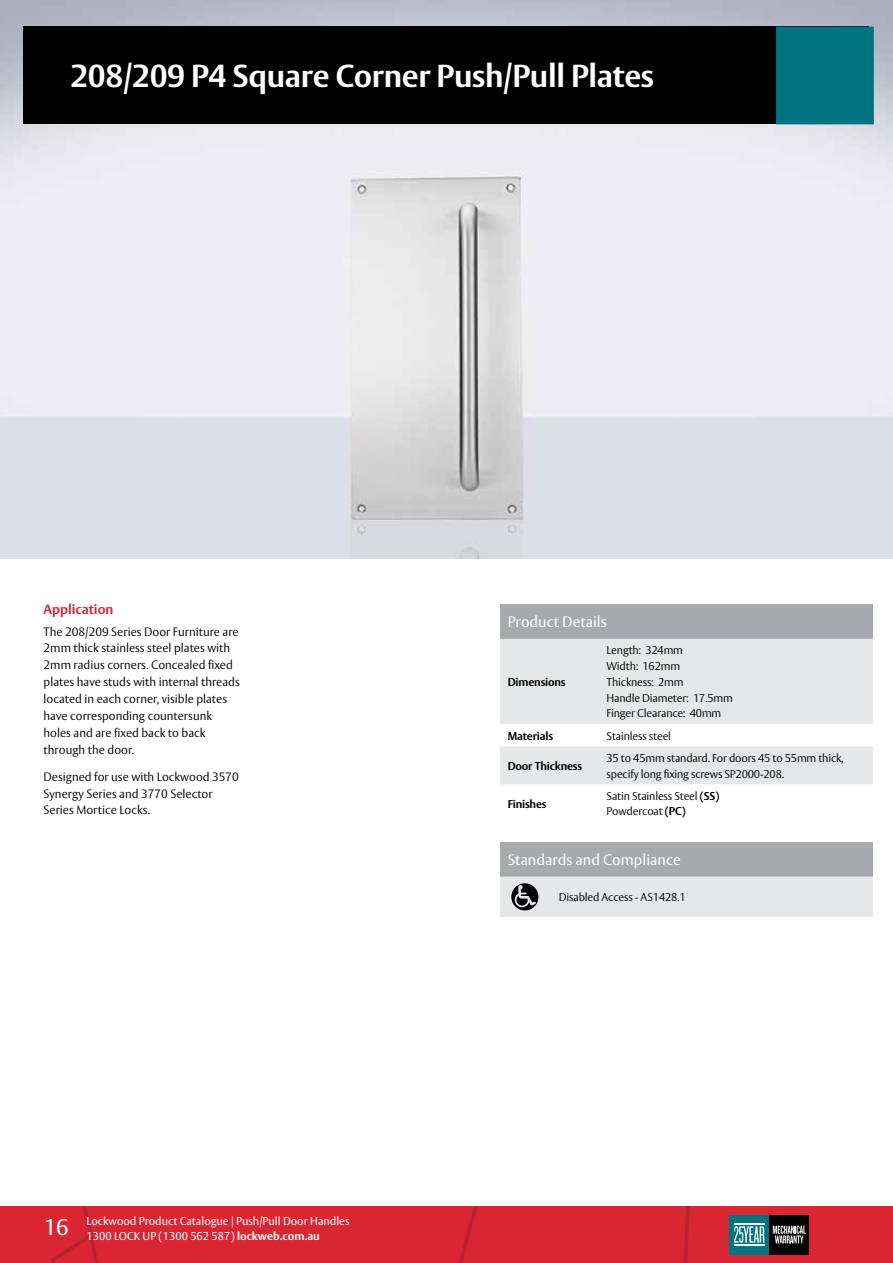
<style>
.page{position:relative;width:893px;height:1263px;background:#fff}
.page>*{position:absolute;margin:0;border:0;box-sizing:border-box;transform-origin:0 0}
.t1{font:700 31.5px "ASSA Vesta";letter-spacing:-.01em;color:#fff}
.t2{font:22.5px "ASSA Vesta";color:#fff}
.t3{font:15px "ASSA Vesta";color:#fff}
.t4{font:700 13.5px "ASSA Vesta";color:#d92632}
.t5{font:300 12px/16.8px "ASSA Vesta";color:#000}
.t6{font:300 11.25px/15.8px "ASSA Vesta";letter-spacing:-.015em;color:#000}
.t7{font:11.25px/15px "ASSA Vesta";color:#fff}
.t8{font:700 11.25px "ASSA Vesta";letter-spacing:-.015em;color:#000}
.s1{font-weight:700}
</style>
<div class="page">
<div style="left:0;top:1206px;width:893px;height:57px;background:#d92632"></div>
<svg style="left:58px;top:1206px;width:37px;height:34px"></svg>
<div style="left:729px;top:1215px;width:40px;height:40px;background:#007481"></div>
<div style="left:769px;top:1215px;width:40px;height:40px;background:#000"></div>
<svg style="left:773px;top:1225px;width:33px;height:18px"></svg>
<svg style="left:734px;top:1226px;width:31px;height:17px"></svg>
<hr style="left:734px;top:1224px;width:31px;height:1px;background:#fff">
<hr style="left:734px;top:1244px;width:31px;height:1px;background:#fff">
<img style="left:0;top:0;width:893px;height:558px">
<div style="left:23px;top:27px;width:846px;height:97px;background:#000"></div>
<div style="left:774px;top:26px;width:100px;height:98px;background:#007481"></div>
<div style="left:500px;top:604px;width:373px;height:35px;background:#a7a9ac"></div>
<div style="left:500px;top:639px;width:373px;height:145px;background:#e6e7e8"></div>
<svg style="left:500px;top:724px;width:373px;height:22px"></svg>
<div style="left:500px;top:842px;width:373px;height:34px;background:#a7a9ac"></div>
<div style="left:500px;top:876px;width:373px;height:41px;background:#e6e7e8"></div>
<h1 class="t1" style="left:70px;top:56px;width:585px">208/209 P4 Square Corner Push/Pull Plates</h1>
<p class="t4" style="left:44px;top:601px;width:71px">Application</p>
<p class="t5" style="left:44px;top:623px;width:198px">The 208/209 Series Door Furniture are 2mm thick stainless steel plates with 2mm radius corners. Concealed fixed plates have studs with internal threads located in each corner, visible plates have corresponding countersunk holes and are fixed back to back through the door.</p>
<p class="t5" style="left:44px;top:769px;width:197px">Designed for use with Lockwood 3570<br>Synergy Series and 3770 Selector<br>Series Mortice Locks.</p>
<h2 class="t2" style="left:44px;top:1214px;width:26px">16</h2>
<p class="t7" style="left:86px;top:1214px;width:265px">Lockwood Product Catalogue | Push/Pull Door Handles<br>1300 LOCK UP (1300 562 587) <span class="s1">lockweb.com.au</span></p>
<p class="t3" style="left:508px;top:613px;width:101px">Product Details</p>
<p class="t8" style="left:508px;top:675px;width:59px">Dimensions</p>
<p class="t6" style="left:606px;top:643px;width:128px">Length: 324mm<br>Width: 162mm<br>Thickness: 2mm<br>Handle Diameter: 17.5mm<br>Finger Clearance: 40mm</p>
<p class="t8" style="left:508px;top:729px;width:47px">Materials</p>
<p class="t6" style="left:606px;top:728px;width:66px">Stainless steel</p>
<p class="t8" style="left:508px;top:759px;width:76px">Door Thickness</p>
<p class="t6" style="left:606px;top:750px;width:239px">35 to 45mm standard. For doors 45 to 55mm thick, specify long fixing screws SP2000-208.</p>
<p class="t8" style="left:508px;top:797px;width:40px">Finishes</p>
<p class="t6" style="left:606px;top:788px;width:114px">Satin Stainless Steel <span class="s1">(SS)<br></span>Powdercoat <span class="s1">(PC)</span></p>
<p class="t3" style="left:508px;top:851px;width:174px">Standards and Compliance</p>
<p class="t6" style="left:559px;top:890px;width:128px">Disabled Access - AS1428.1</p>
</div>
